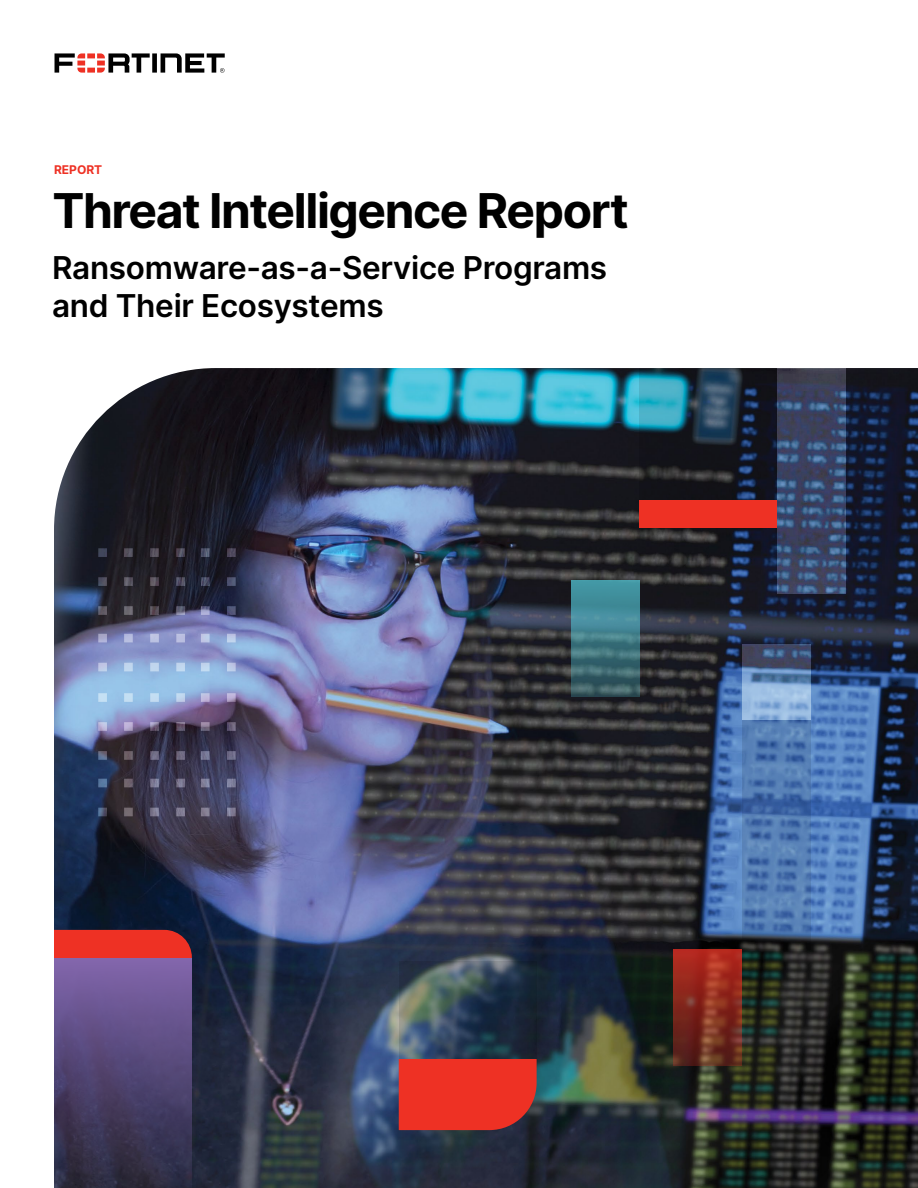
<style>
.page{position:relative;width:918px;height:1188px;background:#fff}
.page>*{position:absolute;margin:0;border:0;box-sizing:border-box;transform-origin:0 0}
.t1{font:700 48px "Inter";letter-spacing:-.03em;color:#000}
.t2{font:600 31.5px/37.8px "Inter";letter-spacing:-.01em;color:#000}
.t3{font:700 12px "Inter";color:#ee3124}
</style>
<div class="page">
<img style="left:54px;top:368px;width:864px;height:820px">
<svg style="left:55px;top:53px;width:170px;height:20px"></svg>
<div style="left:54px;top:958px;width:138px;height:230px;background:linear-gradient(to bottom,#8065ad,#262739)"></div>
<div style="left:54px;top:930px;width:138px;height:28px;background:#ee3124"></div>
<svg style="left:673px;top:949px;width:69px;height:116px;background:#872b1f"></svg>
<svg style="left:742px;top:720px;width:69px;height:229px;background:#4d74a8"></svg>
<svg style="left:742px;top:645px;width:69px;height:75px;background:#708cb2"></svg>
<svg style="left:399px;top:961px;width:138px;height:99px;background:#3a4a56"></svg>
<div style="left:399px;top:1060px;width:138px;height:70px;background:#ee3124"></div>
<svg style="left:98px;top:548px;width:138px;height:268px;background:#585c7a"></svg>
<svg style="left:639px;top:368px;width:138px;height:132px;background:#1e3645"></svg>
<div style="left:639px;top:500px;width:138px;height:28px;background:#ee3124"></div>
<svg style="left:777px;top:368px;width:69px;height:226px;background:#3d4c6c"></svg>
<svg style="left:571px;top:580px;width:69px;height:117px;background:#407a85"></svg>
<p class="t3" style="left:54px;top:161px;width:50px">REPORT</p>
<h1 class="t1" style="left:52px;top:176px;width:578px">Threat Intelligence Report</h1>
<p class="t2" style="left:52px;top:248px;width:557px">Ransomware-as-a-Service Programs and Their Ecosystems</p>
</div>
